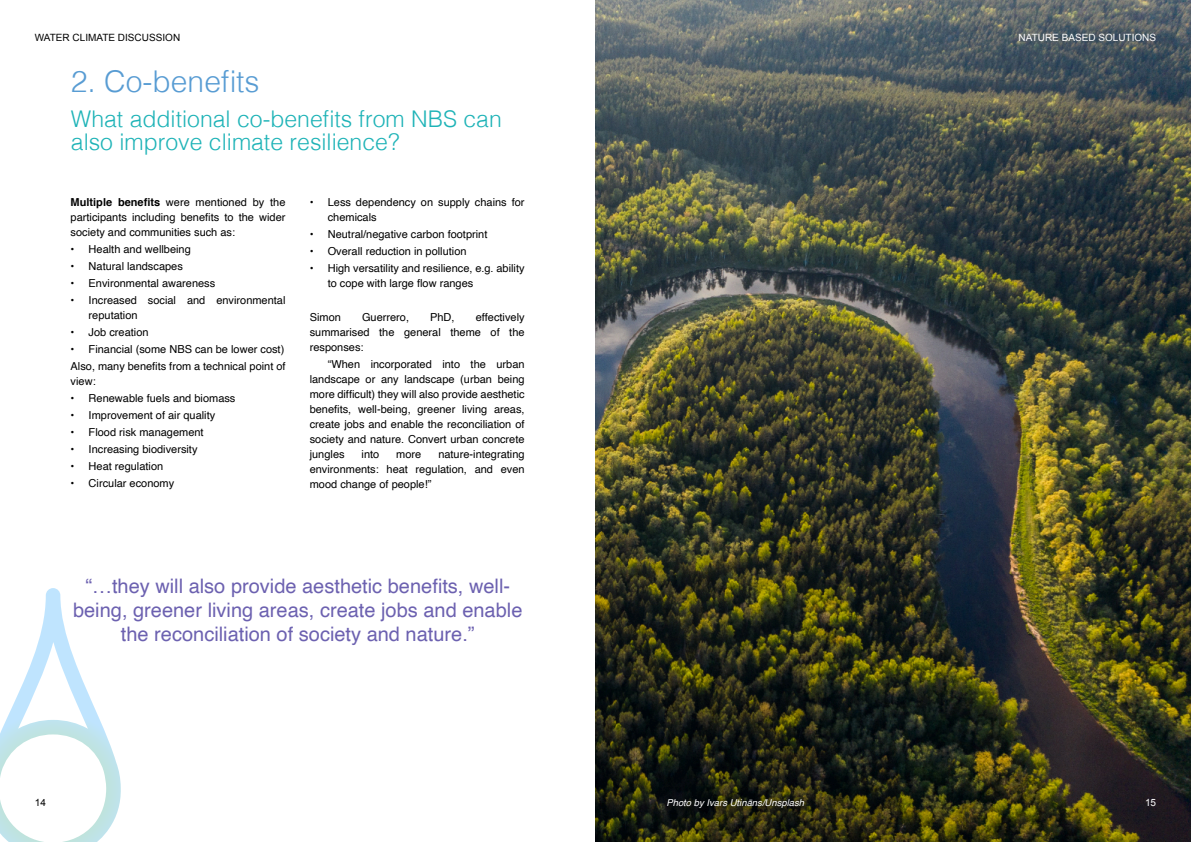
<style>
.page{position:relative;width:1191px;height:842px;background:#fff}
.page>*{position:absolute;margin:0;border:0;box-sizing:border-box;transform-origin:0 0}
.t1{font:300 30px "Helvetica";color:#589cd3}
.t2{font:300 23px/23px "Helvetica";color:#1eb3b7}
.t3{font:20px/24px "Helvetica";color:#6c61b0;text-align:center}
.t4{font:11px/15px "Helvetica";color:#000;text-align:justify}
.t5{font:10px "Arial";color:#000}
.t6{font:10px "Arial";color:#fff}
.t7{font:italic 9.5px "Helvetica";color:#fff}
.s1{font-weight:700}
</style>
<div class="page">
<img style="left:595px;top:0;width:596px;height:842px">
<svg style="left:0;top:588px;width:121px;height:254px"></svg>
<img style="left:662px;top:793px;width:152px;height:24px">
<p class="t5" style="left:35px;top:34px;width:147px">WATER CLIMATE DISCUSSION</p>
<p class="t6" style="left:1018px;top:34px;width:139px">NATURE BASED SOLUTIONS</p>
<h1 class="t1" style="left:71px;top:71px;width:190px">2. Co-benefits</h1>
<h2 class="t2" style="left:71px;top:111px;width:432px">What additional co-benefits from NBS can also improve climate resilience?</h2>
<p class="t4" style="left:71px;top:196px;width:216px"><span class="s1">Multiple benefits</span> were mentioned by the participants including benefits to the wider society and communities such as:</p>
<p class="t4" style="left:71px;top:243px;width:122px">• Health and wellbeing</p>
<p class="t4" style="left:71px;top:260px;width:114px">• Natural landscapes</p>
<p class="t4" style="left:71px;top:277px;width:146px">• Environmental awareness</p>
<p class="t4" style="left:89px;top:294px;width:198px;text-indent:-18px">• Increased social and environmental reputation</p>
<p class="t4" style="left:71px;top:326px;width:79px">• Job creation</p>
<p class="t4" style="left:71px;top:342px;width:216px;line-height:17px">• Financial (some NBS can be lower cost)<br>Also, many benefits from a technical point of</p>
<p class="t4" style="left:71px;top:375px;width:27px">view:</p>
<p class="t4" style="left:71px;top:392px;width:166px">• Renewable fuels and biomass</p>
<p class="t4" style="left:71px;top:409px;width:146px">• Improvement of air quality</p>
<p class="t4" style="left:71px;top:426px;width:134px">• Flood risk management</p>
<p class="t4" style="left:71px;top:443px;width:128px">• Increasing biodiversity</p>
<p class="t4" style="left:71px;top:460px;width:94px">• Heat regulation</p>
<p class="t4" style="left:71px;top:477px;width:105px">• Circular economy</p>
<p class="t4" style="left:328px;top:196px;width:198px;text-indent:-18px">• Less dependency on supply chains for chemicals</p>
<p class="t4" style="left:310px;top:228px;width:179px">• Neutral/negative carbon footprint</p>
<p class="t4" style="left:310px;top:245px;width:158px">• Overall reduction in pollution</p>
<p class="t4" style="left:328px;top:262px;width:198px;text-indent:-18px">• High versatility and resilience, e.g. ability to cope with large flow ranges</p>
<p class="t4" style="left:310px;top:311px;width:33px">Simon</p>
<p class="t4" style="left:362px;top:311px;width:49px">Guerrero,</p>
<p class="t4" style="left:430px;top:311px;width:26px">PhD,</p>
<p class="t4" style="left:310px;top:311px;width:216px;text-indent:166px">effectively summarised the general theme of the responses:</p>
<p class="t4" style="left:310px;top:358px;width:216px;text-indent:18px">“When incorporated into the urban landscape or any landscape (urban being more difficult) they will also provide aesthetic benefits, well-being, greener living areas, create jobs and enable the reconciliation of society and nature. Convert urban concrete jungles</p>
<p class="t4" style="left:310px;top:448px;width:216px;text-indent:129px">nature-integrating environments: heat regulation, and even mood change of people!”</p>
<p class="t4" style="left:361px;top:448px;width:19px">into</p>
<p class="t4" style="left:396px;top:448px;width:27px">more</p>
<h3 class="t3" style="left:73px;top:575px;width:451px">“…they will also provide aesthetic benefits, well&shy;being, greener living areas, create jobs and enable the reconciliation of society and nature.”</h3>
<p class="t5" style="left:35px;top:798px;width:13px">14</p>
<p class="t7" style="left:666px;top:798px;width:139px">Photo by Ivars Utināns/Unsplash</p>
<p class="t6" style="left:1145px;top:798px;width:13px">15</p>
</div>
